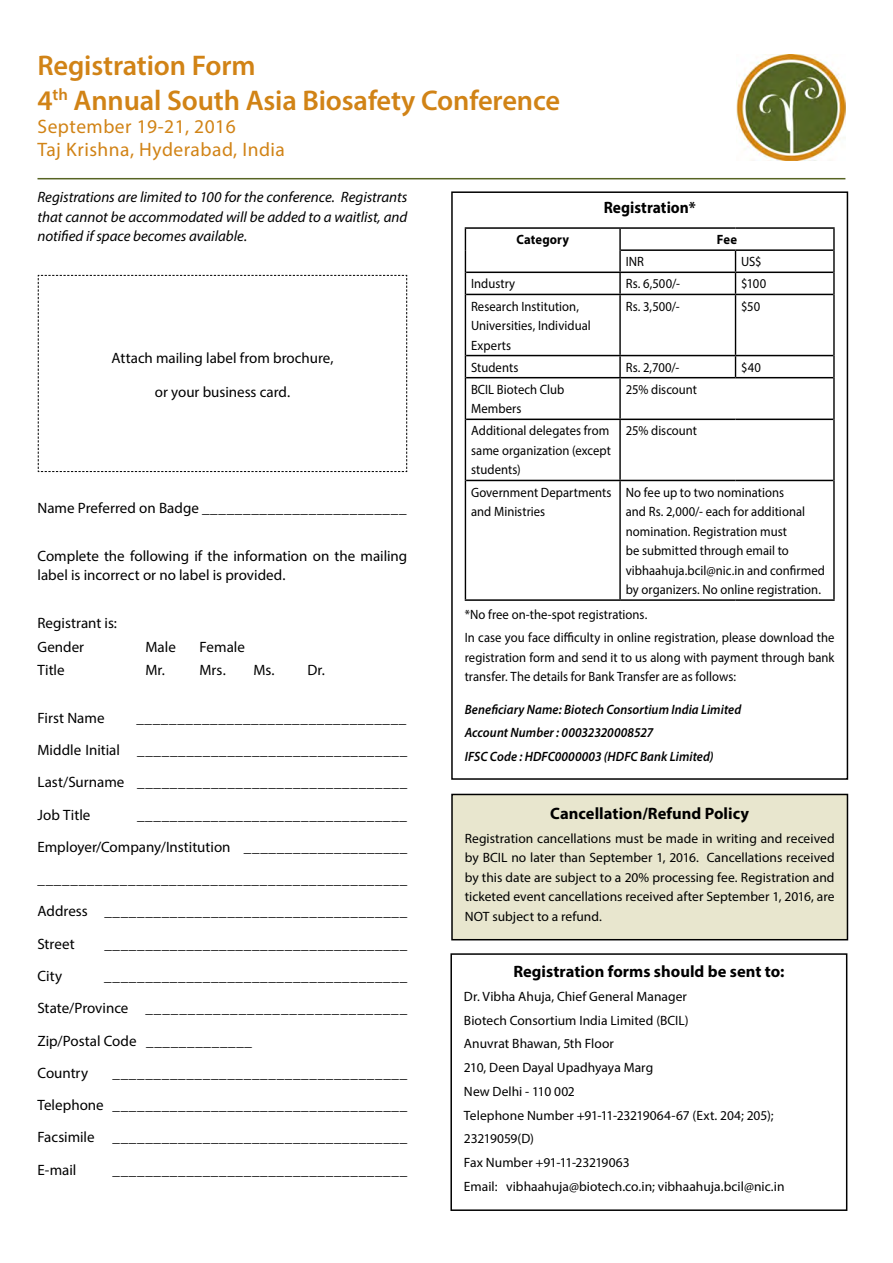
<style>
.page{position:relative;width:893px;height:1263px;background:#fff}
.page>*{position:absolute;margin:0;border:0;box-sizing:border-box;transform-origin:0 0}
.t1{font:600 28.5px/34.2px "Myriad Pro";letter-spacing:-.005em;color:#d18316}
.t2{font:19.5px/23.4px "Myriad Pro";letter-spacing:.025em;color:#d18316}
.t3{font:700 16.5px "Myriad Pro";color:#000}
.t4{font:700 16.5px "Myriad Pro";color:#000;scale:.94 1}
.t5{font:15px/32.2px "Myriad Pro";color:#000}
.t6{font:italic 15px/19.5px "Myriad Pro";color:#000;text-align:justify}
.t7{font:13.5px/19.5px "Myriad Pro";letter-spacing:.005em;color:#000;scale:.94 1}
.t8{font:13.5px/23.7px "Myriad Pro";letter-spacing:.005em;color:#000;text-align:justify}
.t9{font:italic 600 13.5px/23.7px "Myriad Pro";letter-spacing:.005em;color:#000;scale:.94 1}
.t10{font:700 13.5px "Myriad Pro";letter-spacing:.01em;color:#000;scale:.94 1}
</style>
<div class="page">
<div style="left:451px;top:794px;width:397px;height:146px;background:#e8e6ce;border:2px solid #000"></div>
<svg style="left:38px;top:275px;width:369px;height:197px"></svg>
<div style="left:450px;top:953px;width:397px;height:258px;border:2px solid #000"></div>
<div style="left:451px;top:191px;width:397px;height:589px;border:2px solid #000"></div>
<hr style="left:465px;top:227px;width:155px;height:2px;background:#000">
<hr style="left:620px;top:227px;width:115px;height:2px;background:#000">
<hr style="left:735px;top:227px;width:100px;height:2px;background:#000">
<hr style="left:621px;top:249px;width:114px;height:2px;background:#000">
<hr style="left:735px;top:249px;width:98px;height:2px;background:#000">
<hr style="left:466px;top:272px;width:154px;height:1px;background:#000">
<hr style="left:620px;top:272px;width:115px;height:1px;background:#000">
<hr style="left:735px;top:272px;width:98px;height:1px;background:#000">
<hr style="left:466px;top:294px;width:154px;height:1px;background:#000">
<hr style="left:620px;top:294px;width:115px;height:1px;background:#000">
<hr style="left:735px;top:294px;width:98px;height:1px;background:#000">
<hr style="left:466px;top:355px;width:154px;height:1px;background:#000">
<hr style="left:620px;top:355px;width:115px;height:1px;background:#000">
<hr style="left:735px;top:355px;width:98px;height:1px;background:#000">
<hr style="left:466px;top:377px;width:154px;height:1px;background:#000">
<hr style="left:620px;top:377px;width:115px;height:1px;background:#000">
<hr style="left:735px;top:377px;width:98px;height:1px;background:#000">
<hr style="left:466px;top:419px;width:154px;height:1px;background:#000">
<hr style="left:620px;top:419px;width:115px;height:1px;background:#000">
<hr style="left:735px;top:419px;width:98px;height:1px;background:#000">
<hr style="left:466px;top:480px;width:154px;height:1px;background:#000">
<hr style="left:620px;top:480px;width:115px;height:1px;background:#000">
<hr style="left:735px;top:480px;width:98px;height:1px;background:#000">
<hr style="left:465px;top:599px;width:155px;height:2px;background:#000">
<hr style="left:620px;top:599px;width:115px;height:2px;background:#000">
<hr style="left:735px;top:599px;width:100px;height:2px;background:#000">
<hr style="left:619px;top:229px;width:2px;height:21px;background:#000">
<hr style="left:833px;top:229px;width:2px;height:21px;background:#000">
<hr style="left:619px;top:250px;width:2px;height:22px;background:#000">
<hr style="left:833px;top:250px;width:2px;height:22px;background:#000">
<svg style="left:465px;top:229px;width:1px;height:65px"></svg>
<hr style="left:619px;top:273px;width:2px;height:21px;background:#000">
<svg style="left:735px;top:251px;width:1px;height:43px"></svg>
<hr style="left:833px;top:272px;width:2px;height:22px;background:#000">
<hr style="left:465px;top:294px;width:1px;height:62px;background:#000">
<hr style="left:619px;top:295px;width:2px;height:60px;background:#000">
<hr style="left:735px;top:295px;width:1px;height:60px;background:#000">
<hr style="left:833px;top:294px;width:2px;height:62px;background:#000">
<svg style="left:465px;top:356px;width:1px;height:22px"></svg>
<hr style="left:619px;top:356px;width:2px;height:21px;background:#000">
<svg style="left:735px;top:356px;width:1px;height:21px"></svg>
<hr style="left:833px;top:356px;width:2px;height:22px;background:#000">
<hr style="left:465px;top:378px;width:1px;height:41px;background:#000">
<hr style="left:619px;top:378px;width:2px;height:41px;background:#000">
<hr style="left:833px;top:378px;width:2px;height:41px;background:#000">
<hr style="left:465px;top:419px;width:1px;height:61px;background:#000">
<hr style="left:619px;top:420px;width:2px;height:60px;background:#000">
<hr style="left:833px;top:419px;width:2px;height:61px;background:#000">
<hr style="left:465px;top:480px;width:1px;height:119px;background:#000">
<hr style="left:619px;top:481px;width:2px;height:118px;background:#000">
<hr style="left:833px;top:480px;width:2px;height:119px;background:#000">
<hr style="left:38px;top:178px;width:807px;height:1px;background:#576423">
<img style="left:737px;top:54px;width:108px;height:107px">
<h1 class="t1" style="left:38px;top:48px;width:524px">Registration Form<br>4<sup>th</sup> Annual South Asia Biosafety Conference</h1>
<h2 class="t2" style="left:38px;top:114px;width:249px">September 19-21, 2016<br>Taj Krishna, Hyderabad, India</h2>
<p class="t6" style="left:38px;top:187px;width:371px">Registrations are limited to 100 for the conference. Registrants that cannot be accommodated will be added to a waitlist, and notified if space becomes available.</p>
<p class="t5" style="left:111px;top:341px;width:223px">Attach mailing label from brochure,</p>
<p class="t5" style="left:155px;top:376px;width:137px">or your business card.</p>
<p class="t5" style="left:38px;top:492px;width:371px">Name Preferred on Badge _________________________</p>
<p class="t5" style="left:38px;top:546px;width:371px;line-height:19.5px">Complete the following if the information on the mailing label is incorrect or no label is provided.</p>
<p class="t5" style="left:38px;top:611px;width:81px;line-height:23.7px">Registrant is:<br>Gender</p>
<p class="t5" style="left:146px;top:630px;width:32px">Male</p>
<p class="t5" style="left:200px;top:630px;width:47px">Female</p>
<p class="t5" style="left:38px;top:654px;width:29px">Title</p>
<p class="t5" style="left:146px;top:654px;width:82px">Mr. Mrs.</p>
<p class="t5" style="left:254px;top:654px;width:73px">Ms. Dr.</p>
<p class="t5" style="left:38px;top:701px;width:69px">First Name</p>
<p class="t5" style="left:38px;top:701px;width:371px;text-align:justify;text-indent:99px">_________________________________ Middle Initial _________________________________ Last/Surname _________________________________ Job Title</p>
<p class="t5" style="left:38px;top:798px;width:371px;text-align:justify;text-indent:100px">_________________________________ Employer/Company/Institution ____________________ _____________________________________________ Address _____________________________________ Street</p>
<p class="t5" style="left:104px;top:927px;width:304px">_____________________________________</p>
<p class="t5" style="left:38px;top:959px;width:26px">City</p>
<p class="t5" style="left:38px;top:959px;width:371px;text-indent:67px">_____________________________________ State/Province _______________________________ Zip/Postal Code _____________<br>Country</p>
<p class="t5" style="left:38px;top:1056px;width:371px;text-align:justify;text-indent:75px">____________________________________ Telephone ____________________________________ Facsimile ____________________________________ E-mail</p>
<p class="t5" style="left:113px;top:1153px;width:296px">____________________________________</p>
<p class="t4" style="left:604px;top:196px;width:99px">Registration*</p>
<p class="t10" style="left:516px;top:231px;width:58px">Category</p>
<p class="t10" style="left:717px;top:231px;width:23px">Fee</p>
<p class="t7" style="left:626px;top:252px;width:21px">INR</p>
<p class="t7" style="left:741px;top:252px;width:23px">US$</p>
<p class="t7" style="left:471px;top:274px;width:49px">Industry</p>
<p class="t7" style="left:626px;top:274px;width:59px">Rs. 6,500/-</p>
<p class="t7" style="left:741px;top:274px;width:28px">$100</p>
<p class="t7" style="left:471px;top:296px;width:129px">Research Institution,<br>Universities, Individual<br>Experts</p>
<p class="t7" style="left:626px;top:296px;width:59px">Rs. 3,500/-</p>
<p class="t7" style="left:741px;top:296px;width:22px">$50</p>
<p class="t7" style="left:471px;top:357px;width:52px">Students</p>
<p class="t7" style="left:626px;top:357px;width:59px">Rs. 2,700/-</p>
<p class="t7" style="left:741px;top:357px;width:22px">$40</p>
<p class="t7" style="left:471px;top:379px;width:101px">BCIL Biotech Club<br>Members</p>
<p class="t7" style="left:626px;top:379px;width:77px">25% discount</p>
<p class="t7" style="left:471px;top:421px;width:150px">Additional delegates from same organization (except students)</p>
<p class="t7" style="left:626px;top:421px;width:77px">25% discount</p>
<p class="t7" style="left:471px;top:482px;width:151px">Government Departments and Ministries</p>
<p class="t7" style="left:626px;top:482px;width:214px">No fee up to two nominations<br>and Rs. 2,000/- each for additional nomination. Registration must<br>be submitted through email to vibhaahuja.bcil@nic.in and confirmed by organizers. No online registration.</p>
<p class="t7" style="left:465px;top:602px;width:395px;line-height:23.7px">*No free on-the-spot registrations.<br>In case you face difficulty in online registration, please download the</p>
<p class="t7" style="left:465px;top:647px;width:395px">registration form and send it to us along with payment through bank transfer. The details for Bank Transfer are as follows:</p>
<p class="t9" style="left:465px;top:697px;width:296px">Beneficiary Name: Biotech Consortium India Limited<br>Account Number : 00032320008527<br>IFSC Code : HDFC0000003 (HDFC Bank Limited)</p>
<p class="t3" style="left:550px;top:803px;width:200px">Cancellation/Refund Policy</p>
<p class="t8" style="left:465px;top:828px;width:371px;line-height:19.5px">Registration cancellations must be made in writing and received by BCIL no later than September 1, 2016. Cancellations received by this date are subject to a 20% processing fee. Registration and ticketed event cancellations received after September 1, 2016, are NOT subject to a refund.</p>
<p class="t3" style="left:513px;top:961px;width:273px">Registration forms should be sent to:</p>
<p class="t8" style="left:464px;top:984px;width:322px;text-align:left">Dr. Vibha Ahuja, Chief General Manager<br>Biotech Consortium India Limited (BCIL)<br>Anuvrat Bhawan, 5th Floor<br>210, Deen Dayal Upadhyaya Marg<br>New Delhi - 110 002<br>Telephone Number +91-11-23219064-67 (Ext. 204; 205); 23219059(D)<br>Fax Number +91-11-23219063<br>Email: vibhaahuja@biotech.co.in; vibhaahuja.bcil@nic.in</p>
</div>
